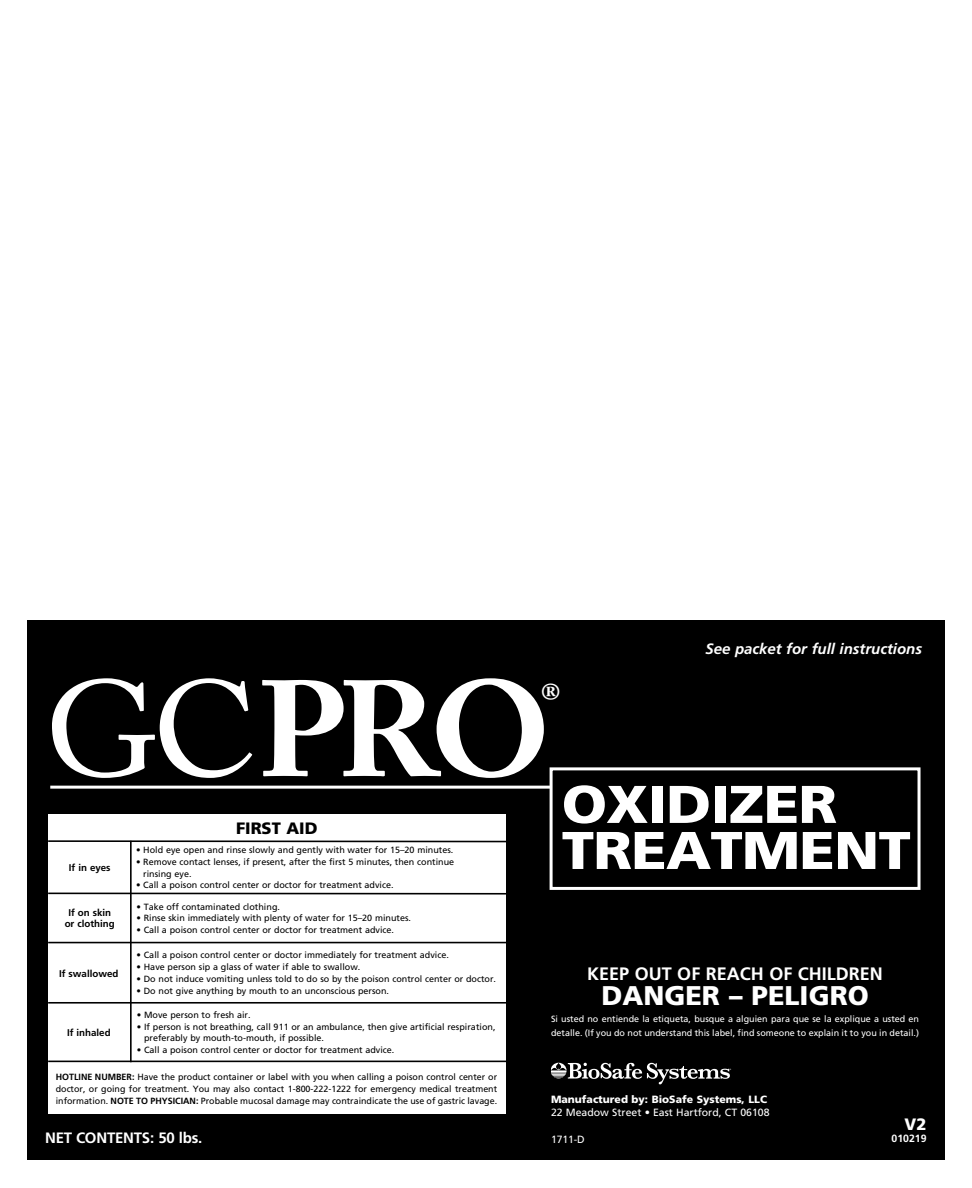
<style>
.page{position:relative;width:972px;height:1188px;background:#fff}
.page>*{position:absolute;margin:0;border:0;box-sizing:border-box;transform-origin:0 0}
.t1{font:700 135px "Adobe Caslon Pro";color:#fff;scale:1.04 1}
.t2{font:900 52.95px/46px "Frutiger";letter-spacing:-.015em;color:#fff;scale:1.1 1}
.t3{font:700 35.25px "Adobe Caslon Pro";color:#fff;scale:1.04 1}
.t4{font:900 27px "Frutiger";color:#fff}
.t5{font:700 18px "Frutiger";color:#fff}
.t6{font:900 16.5px "Frutiger";color:#000}
.t7{font:900 16.5px "Frutiger";color:#fff}
.t8{font:italic 700 15px "Frutiger";color:#fff}
.t9{font:700 15px "Frutiger";letter-spacing:-.015em;color:#fff}
.t10{font:10.5px "Frutiger";color:#fff}
.t11{font:900 10.5px "Frutiger";color:#fff}
.t12{font:700 10.5px "Frutiger";color:#fff}
.t13{font:700 9.75px/11.7px "Frutiger";color:#000;text-align:center}
.t14{font:9px/12px "Frutiger";color:#000}
.t15{font:9px/13.5px "Frutiger";color:#fff}
.s1{font-weight:400}
.s2{font-weight:700}
</style>
<div class="page">
<div style="left:27px;top:620px;width:918px;height:540px;background:#000"></div>
<svg style="left:551px;top:1063px;width:180px;height:21px"></svg>
<hr style="left:50px;top:786px;width:856px;height:3px;background:#fff">
<div style="left:551px;top:769px;width:368px;height:119px;background:#000"></div>
<div style="left:550px;top:767px;width:371px;height:123px;border:3px solid #fff"></div>
<div style="left:48px;top:815px;width:457px;height:299px;background:#fff"></div>
<hr style="left:48px;top:840px;width:461px;height:2px;background:#000">
<hr style="left:48px;top:893px;width:458px;height:2px;background:#000">
<hr style="left:48px;top:942px;width:460px;height:1px;background:#000">
<hr style="left:48px;top:1002px;width:460px;height:2px;background:#000">
<hr style="left:130px;top:841px;width:2px;height:221px;background:#000">
<hr style="left:48px;top:1061px;width:460px;height:1px;background:#000">
<h1 class="t1" style="left:45px;top:650px;width:488px"><span class="s1">GC</span>PRO</h1>
<h3 class="t3" style="left:541px;top:676px;width:21px">®</h3>
<h3 class="t8" style="left:705px;top:640px;width:218px">See packet for full instructions</h3>
<p class="t13" style="left:69px;top:862px;width:43px">If in eyes</p>
<p class="t13" style="left:65px;top:907px;width:52px">If on skin or clothing</p>
<p class="t13" style="left:59px;top:967px;width:61px">If swallowed</p>
<p class="t13" style="left:67px;top:1027px;width:45px">If inhaled</p>
<h3 class="t6" style="left:236px;top:818px;width:83px">FIRST AID</h3>
<p class="t14" style="left:136px;top:844px;width:319px">• Hold eye open and rinse slowly and gently with water for 15–20 minutes.</p>
<p class="t14" style="left:143px;top:856px;width:312px;text-indent:-7px">• Remove contact lenses, if present, after the first 5 minutes, then continue rinsing eye.</p>
<p class="t14" style="left:136px;top:879px;width:259px">• Call a poison control center or doctor for treatment advice.</p>
<p class="t14" style="left:136px;top:901px;width:145px">• Take off contaminated clothing.</p>
<p class="t14" style="left:136px;top:912px;width:276px">• Rinse skin immediately with plenty of water for 15–20 minutes.</p>
<p class="t14" style="left:136px;top:924px;width:259px">• Call a poison control center or doctor for treatment advice.</p>
<p class="t14" style="left:137px;top:949px;width:314px">• Call a poison control center or doctor immediately for treatment advice.</p>
<p class="t14" style="left:137px;top:961px;width:225px">• Have person sip a glass of water if able to swallow.</p>
<p class="t14" style="left:137px;top:973px;width:361px">• Do not induce vomiting unless told to do so by the poison control center or doctor.</p>
<p class="t14" style="left:137px;top:985px;width:254px">• Do not give anything by mouth to an unconscious person.</p>
<p class="t14" style="left:137px;top:1009px;width:115px">• Move person to fresh air.</p>
<p class="t14" style="left:144px;top:1021px;width:353px;text-indent:-7px">• If person is not breathing, call 911 or an ambulance, then give artificial respiration, preferably by mouth-to-mouth, if possible.</p>
<p class="t14" style="left:137px;top:1044px;width:259px">• Call a poison control center or doctor for treatment advice.</p>
<p class="t14" style="left:56px;top:1071px;width:443px;text-align:justify"><span class="s2">HOTLINE NUMBER:</span> Have the product container or label with you when calling a poison control center or doctor, or going for treatment. You may also contact 1-800-222-1222 for emergency medical treatment information. <span class="s2">NOTE TO PHYSICIAN:</span> Probable mucosal damage may contraindicate the use of gastric lavage.</p>
<h3 class="t9" style="left:45px;top:1129px;width:159px">NET CONTENTS: 50 lbs.</h3>
<h2 class="t2" style="left:562px;top:781px;width:319px">OXIDIZER<br>TREATMENT</h2>
<h3 class="t5" style="left:587px;top:963px;width:297px">KEEP OUT OF REACH OF CHILDREN</h3>
<h3 class="t4" style="left:601px;top:980px;width:269px">DANGER – PELIGRO</h3>
<p class="t15" style="left:551px;top:1012px;width:370px">Si usted no entiende la etiqueta, busque a alguien para que se la explique a usted en detalle. (If you do not understand this label, find someone to explain it to you in detail.)</p>
<p class="t11" style="left:551px;top:1093px;width:218px">Manufactured by: BioSafe Systems, LLC</p>
<p class="t10" style="left:551px;top:1106px;width:220px">22 Meadow Street • East Hartford, CT 06108</p>
<p class="t10" style="left:551px;top:1133px;width:35px">1711-D</p>
<h3 class="t7" style="left:905px;top:1115px;width:24px">V2</h3>
<p class="t12" style="left:892px;top:1133px;width:37px">010219</p>
</div>
